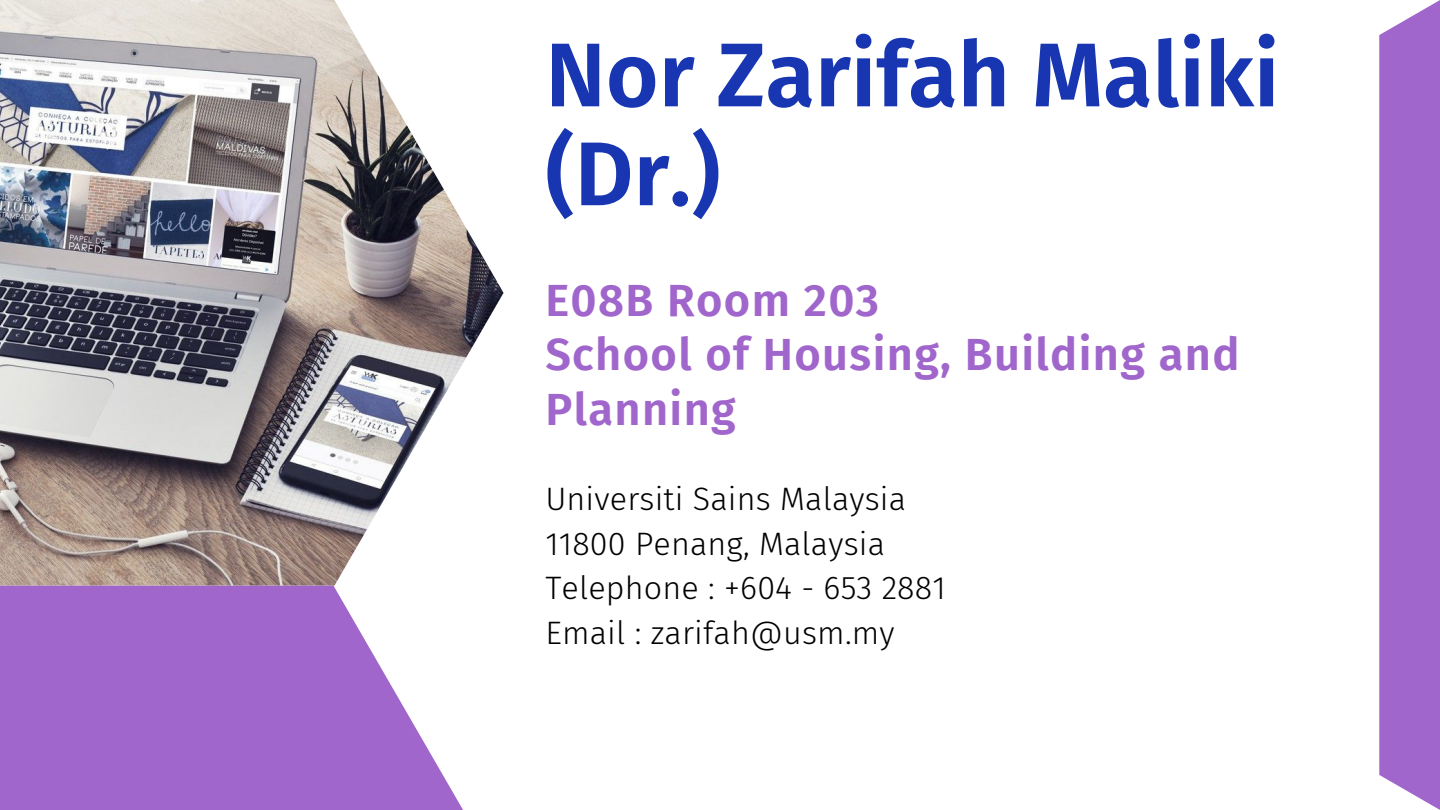
<style>
.page{position:relative;width:1440px;height:810px;background:#fff}
.page>*{position:absolute;margin:0;border:0;box-sizing:border-box;transform-origin:0 0}
.t1{font:600 90.5px/98.9px "Fira Sans";color:#1836b2}
.t2{font:600 45.2px/54.3px "Fira Sans";letter-spacing:.03em;color:#a066cb}
.t3{font:300 32.3px/44.6px "Fira Sans";letter-spacing:.005em;color:#000}
</style>
<div class="page">
<img style="left:0;top:0;width:503px;height:586px">
<div style="left:1379px;top:0;width:61px;height:810px;background:#a066cb"></div>
<svg style="left:0;top:586px;width:463px;height:224px;background:#ad7bd2"></svg>
<h1 class="t1" style="left:545px;top:27px;width:736px">Nor Zarifah Maliki (Dr.)</h1>
<h2 class="t2" style="left:545px;top:274px;width:696px">E08B Room 203<br>School of Housing, Building and<br>Planning</h2>
<p class="t3" style="left:545px;top:477px;width:402px">Universiti Sains Malaysia<br>11800 Penang, Malaysia<br>Telephone : +604 - 653 2881<br>Email : zarifah@usm.my</p>
</div>
